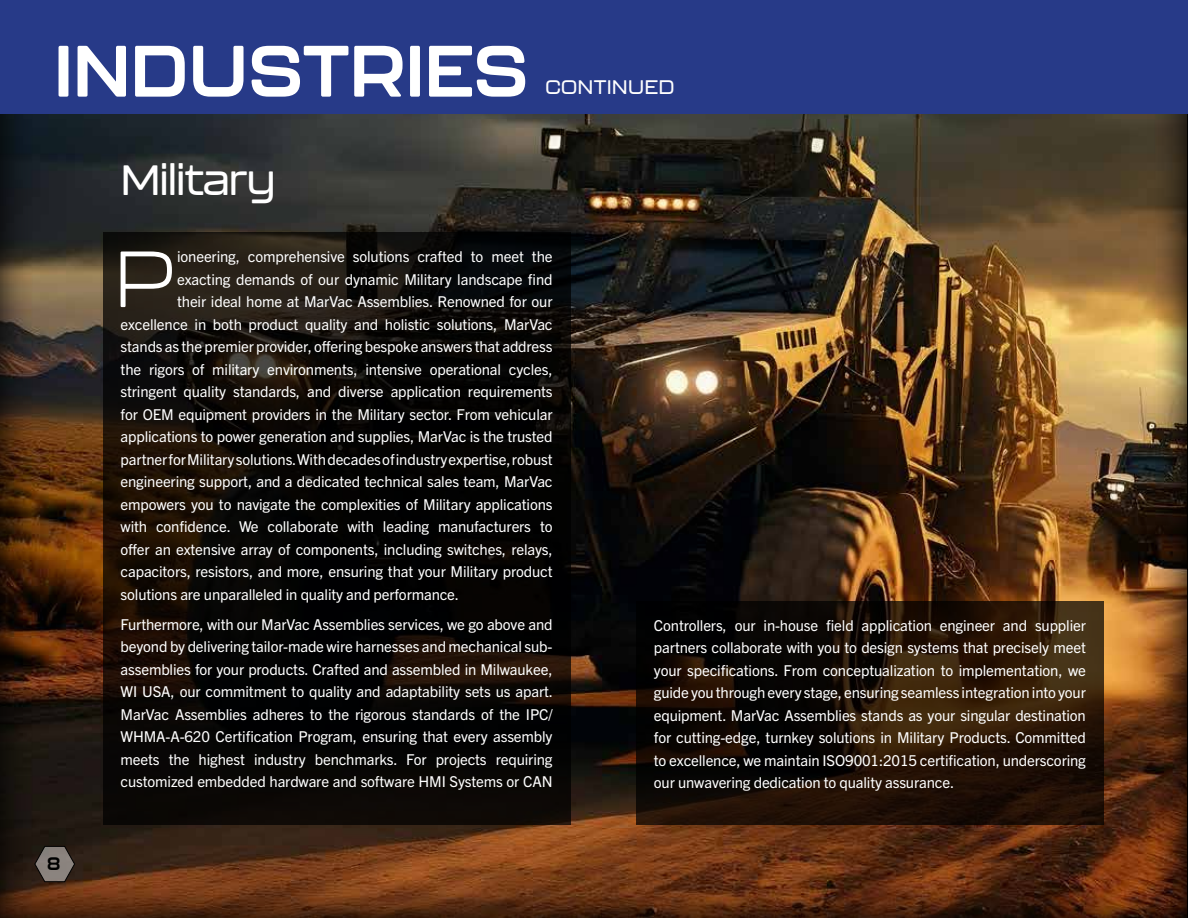
<style>
.page{position:relative;width:1188px;height:918px;background:#fff}
.page>*{position:absolute;margin:0;border:0;box-sizing:border-box;transform-origin:0 0}
.t1{font:300 78.75px "Kallisto";color:#fff}
.t2{font:700 72px "Kallisto";color:#fff}
.t3{font:500 42px "Kallisto";letter-spacing:-.01em;color:#fff}
.t4{font:500 19.5px "Kallisto";letter-spacing:.03em;color:#fff}
.t5{font:700 18px "Kallisto";color:#000}
.t6{font:15px/22.5px "Trade Gothic Next LT Pro";letter-spacing:-.01em;color:#fff;text-align:justify}
</style>
<div class="page">
<div style="left:0;top:0;width:1188px;height:918px;background:#000;opacity:.89"></div>
<svg style="left:636px;top:601px;width:468px;height:224px;background:#1d1005"></svg>
<hr style="left:1186px;top:0;width:2px;height:918px;background:#000">
<svg style="left:34px;top:845px;width:41px;height:37px;background:#655d57"></svg>
<div style="left:0;top:0;width:1188px;height:114px;background:#273a88"></div>
<svg style="left:103px;top:232px;width:468px;height:593px;background:#0c0906"></svg>
<h2 class="t2" style="left:54px;top:27px;width:476px">INDUSTRIES</h2>
<h3 class="t4" style="left:545px;top:76px;width:131px">CONTINUED</h3>
<h3 class="t3" style="left:121px;top:155px;width:156px">Military</h3>
<p class="t5" style="left:47px;top:853px;width:15px">8</p>
<h1 class="t1" style="left:116px;top:233px;width:61px">P</h1>
<p class="t6" style="left:177px;top:244px;width:377px">ioneering, comprehensive solutions crafted to meet the</p>
<p class="t6" style="left:177px;top:267px;width:377px">exacting demands of our dynamic Military landscape find</p>
<p class="t6" style="left:177px;top:289px;width:377px">their ideal home at MarVac Assemblies. Renowned for our</p>
<p class="t6" style="left:121px;top:312px;width:434px">excellence in both product quality and holistic solutions, MarVac</p>
<p class="t6" style="left:121px;top:334px;width:433px">stands as the premier provider, offering bespoke answers that address</p>
<p class="t6" style="left:121px;top:357px;width:434px">the rigors of military environments, intensive operational cycles,</p>
<p class="t6" style="left:121px;top:379px;width:434px">stringent quality standards, and diverse application requirements</p>
<p class="t6" style="left:121px;top:402px;width:434px">for OEM equipment providers in the Military sector. From vehicular</p>
<p class="t6" style="left:121px;top:424px;width:434px">applications to power generation and supplies, MarVac is the trusted</p>
<p class="t6" style="left:121px;top:447px;width:434px">partner for Military solutions. With decades of industry expertise, robust</p>
<p class="t6" style="left:121px;top:469px;width:434px">engineering support, and a dedicated technical sales team, MarVac</p>
<p class="t6" style="left:121px;top:492px;width:434px">empowers you to navigate the complexities of Military applications</p>
<p class="t6" style="left:121px;top:514px;width:434px">with confidence. We collaborate with leading manufacturers to</p>
<p class="t6" style="left:121px;top:537px;width:434px">offer an extensive array of components, including switches, relays,</p>
<p class="t6" style="left:121px;top:559px;width:434px">capacitors, resistors, and more, ensuring that your Military product</p>
<p class="t6" style="left:121px;top:582px;width:340px">solutions are unparalleled in quality and performance.</p>
<p class="t6" style="left:121px;top:612px;width:434px">Furthermore, with our MarVac Assemblies services, we go above and beyond by delivering tailor-made wire harnesses and mechanical sub&shy;assemblies for your products. Crafted and assembled in Milwaukee, WI USA, our commitment to quality and adaptability sets us apart.<br>MarVac Assemblies adheres to the rigorous standards of the IPC/ WHMA-A-620 Certification Program, ensuring that every assembly meets the highest industry benchmarks. For projects requiring customized embedded hardware and software HMI Systems or CAN</p>
<p class="t6" style="left:654px;top:613px;width:434px">Controllers, our in-house field application engineer and supplier partners collaborate with you to design systems that precisely meet your specifications. From conceptualization to implementation, we guide you through every stage, ensuring seamless integration into your equipment. MarVac Assemblies stands as your singular destination for cutting-edge, turnkey solutions in Military Products. Committed to excellence, we maintain ISO9001:2015 certification, underscoring our unwavering dedication to quality assurance.</p>
</div>
